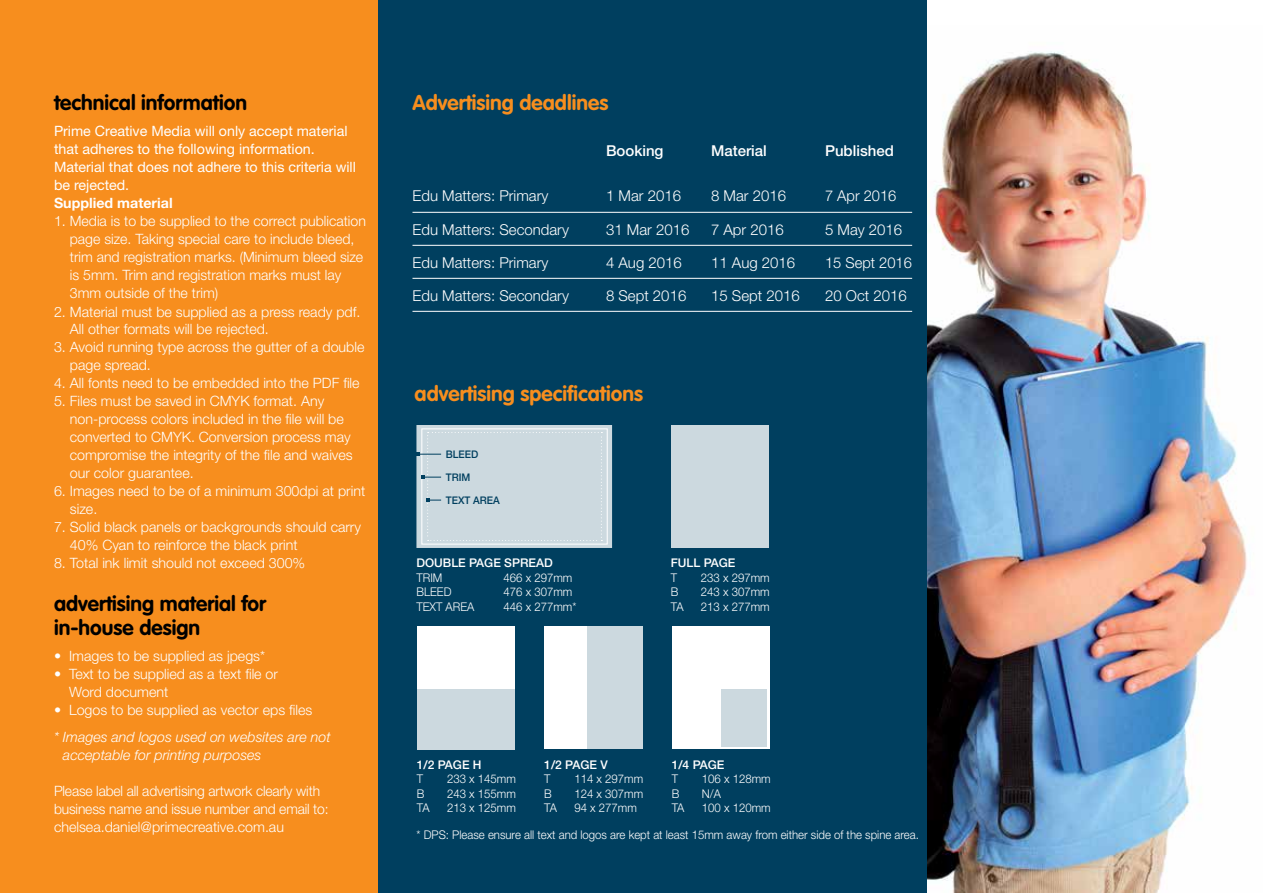
<style>
.page{position:relative;width:1263px;height:893px;background:#003f5f}
.page>*{position:absolute;margin:0;border:0;box-sizing:border-box;transform-origin:0 0}
.t1{font:700 21px/24px "VAG Rounded";color:#000}
.t2{font:700 21px "VAG Rounded";color:#f78e1e}
.t3{font:300 15px "Helvetica Neue";color:#fff}
.t4{font:500 15px "Helvetica Neue";color:#fff}
.t5{font:300 14.25px/18px "Helvetica Neue";color:#fff}
.t6{font:14.25px/18px "Helvetica Neue";color:#fff}
.t7{font:italic 300 14.25px/18px "Helvetica Neue";color:#fff}
.t8{font:700 14.25px "Helvetica Neue";color:#fff}
.t9{font:300 12px "Helvetica Neue";color:#fff;scale:.95 1}
.t10{font:500 12px "Helvetica Neue";color:#fff}
.t11{font:500 10.5px/23px "Helvetica Neue";color:#003f5f;scale:.95 1}
</style>
<div class="page">
<div style="left:0;top:0;width:378px;height:893px;background:#f78e1e"></div>
<div style="left:671px;top:425px;width:98px;height:123px;background:#ccd9df"></div>
<div style="left:672px;top:626px;width:97px;height:123px;background:#fff"></div>
<div style="left:721px;top:689px;width:46px;height:58px;background:#ccd9df"></div>
<div style="left:417px;top:626px;width:98px;height:123px;background:#fff"></div>
<div style="left:417px;top:689px;width:98px;height:60px;background:#ccd9df"></div>
<div style="left:544px;top:626px;width:98px;height:123px;background:#fff"></div>
<div style="left:587px;top:626px;width:55px;height:123px;background:#ccd9df"></div>
<svg style="left:416px;top:425px;width:196px;height:123px;background:#cbd8de"></svg>
<hr style="left:412px;top:212px;width:500px;height:1px;background:#fff">
<hr style="left:412px;top:245px;width:500px;height:1px;background:#fff">
<hr style="left:412px;top:278px;width:500px;height:1px;background:#fff">
<hr style="left:412px;top:311px;width:500px;height:1px;background:#fff">
<div style="left:927px;top:0;width:336px;height:893px;background:#fff"></div>
<img style="left:927px;top:51px;width:320px;height:842px">
<h1 class="t1" style="left:54px;top:90px;width:195px">technical information</h1>
<p class="t6" style="left:54px;top:122px;width:303px">Prime Creative Media will only accept material that adheres to the following information.<br>Material that does not adhere to this criteria will be rejected.</p>
<p class="t8" style="left:54px;top:195px;width:120px">Supplied material</p>
<p class="t5" style="left:70px;top:212px;width:298px;text-indent:-16px">1. Media is to be supplied to the correct publication page size. Taking special care to include bleed, trim and registration marks. (Minimum bleed size is 5mm. Trim and registration marks must lay 3mm outside of the trim)</p>
<p class="t5" style="left:70px;top:302px;width:292px;text-indent:-16px">2. Material must be supplied as a press ready pdf.<br>All other formats will be rejected.</p>
<p class="t5" style="left:70px;top:338px;width:296px;text-indent:-16px">3. Avoid running type across the gutter of a double page spread.</p>
<p class="t5" style="left:54px;top:374px;width:307px">4. All fonts need to be embedded into the PDF file</p>
<p class="t5" style="left:70px;top:392px;width:284px;text-indent:-16px">5. Files must be saved in CMYK format. Any non-process colors included in the file will be converted to CMYK. Conversion process may compromise the integrity of the file and waives our color guarantee.</p>
<p class="t5" style="left:70px;top:482px;width:297px;text-indent:-16px">6. Images need to be of a minimum 300dpi at print size.</p>
<p class="t5" style="left:70px;top:518px;width:293px;text-indent:-16px">7. Solid black panels or backgrounds should carry<br>40% Cyan to reinforce the black print</p>
<p class="t5" style="left:54px;top:554px;width:253px">8. Total ink limit should not exceed 300%</p>
<h1 class="t1" style="left:54px;top:591px;width:214px">advertising material for in-house design</h1>
<p class="t5" style="left:54px;top:647px;width:213px">• Images to be supplied as jpegs*</p>
<p class="t5" style="left:69px;top:665px;width:211px;text-indent:-15px">• Text to be supplied as a text file or<br>Word document</p>
<p class="t5" style="left:54px;top:701px;width:260px">• Logos to be supplied as vector eps files</p>
<p class="t7" style="left:63px;top:727px;width:269px;text-indent:-9px">* Images and logos used on websites are not acceptable for printing purposes</p>
<p class="t5" style="left:54px;top:781px;width:276px">Please label all advertising artwork clearly with business name and issue number and email to: chelsea.daniel@primecreative.com.au</p>
<h1 class="t2" style="left:412px;top:90px;width:197px">Advertising deadlines</h1>
<p class="t4" style="left:606px;top:141px;width:59px">Booking</p>
<p class="t4" style="left:711px;top:141px;width:57px">Material</p>
<p class="t4" style="left:825px;top:141px;width:70px">Published</p>
<p class="t3" style="left:412px;top:187px;width:137px">Edu Matters: Primary</p>
<p class="t3" style="left:606px;top:187px;width:77px">1 Mar 2016</p>
<p class="t3" style="left:711px;top:187px;width:77px">8 Mar 2016</p>
<p class="t3" style="left:825px;top:187px;width:73px">7 Apr 2016</p>
<p class="t3" style="left:412px;top:220px;width:158px">Edu Matters: Secondary</p>
<p class="t3" style="left:606px;top:220px;width:85px">31 Mar 2016</p>
<p class="t3" style="left:711px;top:220px;width:74px">7 Apr 2016</p>
<p class="t3" style="left:825px;top:220px;width:79px">5 May 2016</p>
<p class="t3" style="left:412px;top:253px;width:137px">Edu Matters: Primary</p>
<p class="t3" style="left:606px;top:253px;width:77px">4 Aug 2016</p>
<p class="t3" style="left:711px;top:253px;width:86px">11 Aug 2016</p>
<p class="t3" style="left:825px;top:253px;width:88px">15 Sept 2016</p>
<p class="t3" style="left:412px;top:286px;width:158px">Edu Matters: Secondary</p>
<p class="t3" style="left:606px;top:286px;width:82px">8 Sept 2016</p>
<p class="t3" style="left:711px;top:286px;width:90px">15 Sept 2016</p>
<p class="t3" style="left:825px;top:286px;width:83px">20 Oct 2016</p>
<h1 class="t2" style="left:415px;top:381px;width:230px">advertising specifications</h1>
<p class="t11" style="left:446px;top:443px;width:58px">BLEED<br>TRIM<br>TEXT AREA</p>
<p class="t10" style="left:416px;top:556px;width:138px">DOUBLE PAGE SPREAD</p>
<p class="t9" style="left:416px;top:570px;width:29px">TRIM</p>
<p class="t9" style="left:503px;top:570px;width:74px">466 x 297mm</p>
<p class="t9" style="left:416px;top:584px;width:38px">BLEED</p>
<p class="t9" style="left:503px;top:584px;width:74px">476 x 307mm</p>
<p class="t9" style="left:416px;top:599px;width:62px">TEXT AREA</p>
<p class="t9" style="left:503px;top:599px;width:78px">446 x 277mm*</p>
<p class="t10" style="left:671px;top:556px;width:66px">FULL PAGE</p>
<p class="t9" style="left:671px;top:570px;width:8px">T</p>
<p class="t9" style="left:701px;top:570px;width:74px">233 x 297mm</p>
<p class="t9" style="left:671px;top:584px;width:10px">B</p>
<p class="t9" style="left:701px;top:584px;width:74px">243 x 307mm</p>
<p class="t9" style="left:671px;top:599px;width:15px">TA</p>
<p class="t9" style="left:701px;top:599px;width:74px">213 x 277mm</p>
<p class="t10" style="left:417px;top:757px;width:66px">1/2 PAGE H</p>
<p class="t9" style="left:417px;top:772px;width:8px">T</p>
<p class="t9" style="left:447px;top:772px;width:74px">233 x 145mm</p>
<p class="t9" style="left:417px;top:786px;width:10px">B</p>
<p class="t9" style="left:447px;top:786px;width:74px">243 x 155mm</p>
<p class="t9" style="left:417px;top:800px;width:15px">TA</p>
<p class="t9" style="left:447px;top:800px;width:74px">213 x 125mm</p>
<p class="t10" style="left:672px;top:757px;width:54px">1/4 PAGE</p>
<p class="t9" style="left:672px;top:772px;width:8px">T</p>
<p class="t9" style="left:702px;top:772px;width:74px">106 x 128mm</p>
<p class="t9" style="left:672px;top:786px;width:10px">B</p>
<p class="t9" style="left:702px;top:786px;width:22px">N/A</p>
<p class="t9" style="left:672px;top:800px;width:15px">TA</p>
<p class="t9" style="left:702px;top:800px;width:74px">100 x 120mm</p>
<p class="t9" style="left:417px;top:827px;width:530px">* DPS: Please ensure all text and logos are kept at least 15mm away from either side of the spine area.</p>
<p class="t10" style="left:544px;top:757px;width:65px">1/2 PAGE V</p>
<p class="t9" style="left:544px;top:772px;width:8px">T</p>
<p class="t9" style="left:574px;top:772px;width:74px">114 x 297mm</p>
<p class="t9" style="left:544px;top:786px;width:10px">B</p>
<p class="t9" style="left:574px;top:786px;width:74px">124 x 307mm</p>
<p class="t9" style="left:544px;top:800px;width:15px">TA</p>
<p class="t9" style="left:574px;top:800px;width:67px">94 x 277mm</p>
</div>
